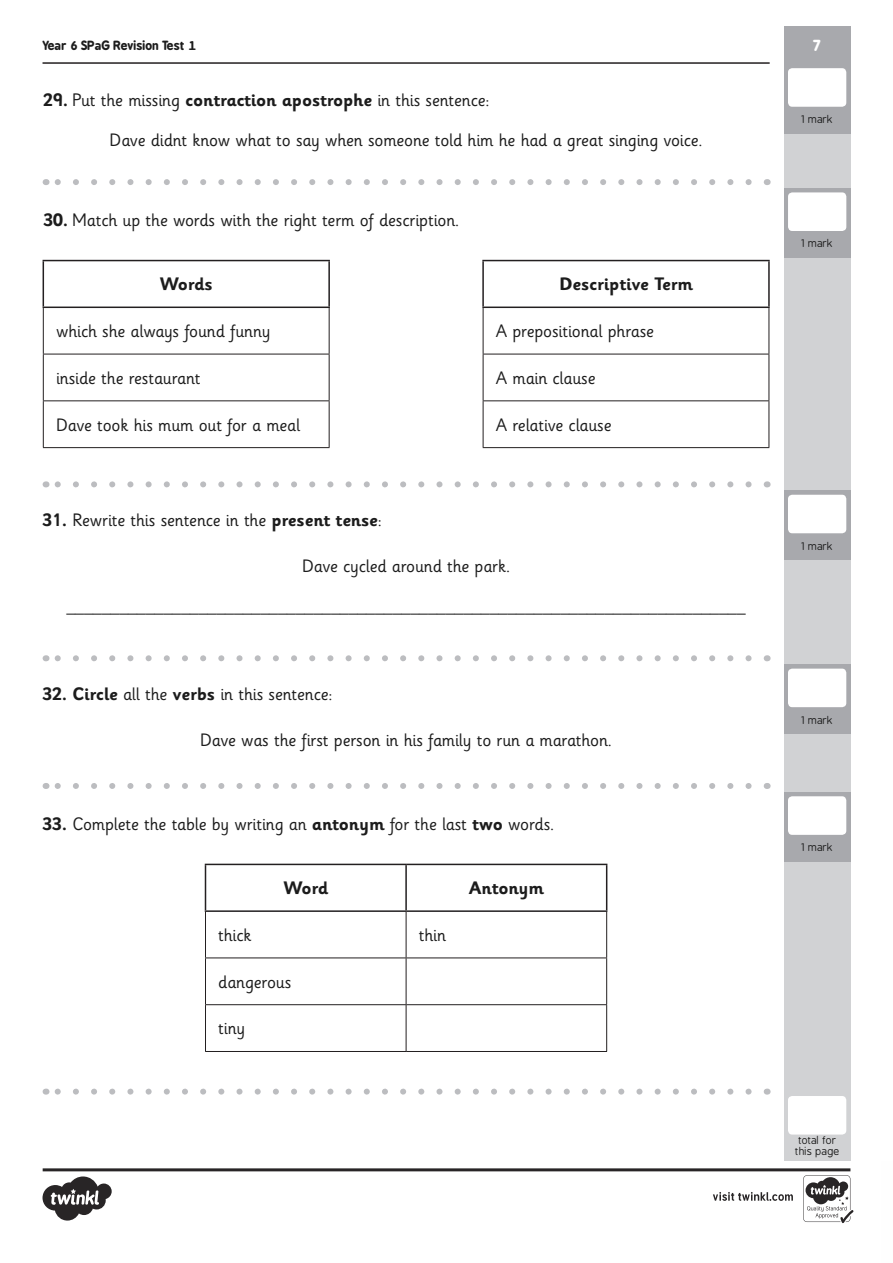
<style>
.page{position:relative;width:893px;height:1263px;background:#fff}
.page>*{position:absolute;margin:0;border:0;box-sizing:border-box;transform-origin:0 0}
.Questions{font:18px "Sassoon Infant Rg";letter-spacing:-.01em;color:#1c1c1c}
._1_2_3_4_5{font:18px "Sassoon Infant Rg";letter-spacing:-.01em;color:#1c1c1c}
.t1{font:700 18px "Sassoon Infant Rg";letter-spacing:-.01em;color:#1c1c1c}
.t2{font:700 15px "B Preplay";color:#fff}
.t3{font:700 12px "B Preplay";color:#1c1c1c}
.Marks{font:10.5px/10.5px "B Preplay";color:#1c1c1c;text-align:center}
.s1{font-weight:700}
</style>
<div class="page">
<div style="left:784px;top:41px;width:66px;height:1120px;background:#d1d2d4"></div>
<div style="left:784px;top:26px;width:66px;height:107px;background:#a8a9ad"></div>
<hr style="left:43px;top:62px;width:727px;height:2px;background:#231f20">
<div style="left:788px;top:1096px;width:58px;height:38px;background:#fff;border-radius:4px"></div>
<svg style="left:55px;top:1088px;width:694px;height:6px"></svg>
<div style="left:788px;top:68px;width:58px;height:39px;background:#fff;border-radius:4px"></div>
<svg style="left:43px;top:1168px;width:810px;height:55px"></svg>
<div style="left:784px;top:188px;width:66px;height:69px;background:#a8a9ad"></div>
<div style="left:788px;top:192px;width:58px;height:39px;background:#fff;border-radius:4px"></div>
<svg style="left:55px;top:179px;width:694px;height:6px"></svg>
<hr style="left:43px;top:260px;width:287px;height:1px;background:#231f20">
<hr style="left:43px;top:261px;width:1px;height:46px;background:#231f20">
<hr style="left:328px;top:261px;width:2px;height:46px;background:#231f20">
<hr style="left:43px;top:307px;width:287px;height:1px;background:#231f20">
<hr style="left:43px;top:308px;width:1px;height:46px;background:#231f20">
<hr style="left:329px;top:308px;width:1px;height:46px;background:#231f20">
<hr style="left:43px;top:354px;width:287px;height:1px;background:#231f20">
<hr style="left:43px;top:354px;width:1px;height:46px;background:#231f20">
<hr style="left:329px;top:354px;width:1px;height:46px;background:#231f20">
<hr style="left:43px;top:400px;width:287px;height:1px;background:#231f20">
<hr style="left:43px;top:401px;width:1px;height:46px;background:#231f20">
<hr style="left:329px;top:401px;width:1px;height:46px;background:#231f20">
<hr style="left:43px;top:447px;width:287px;height:1px;background:#231f20">
<hr style="left:482px;top:260px;width:288px;height:1px;background:#231f20">
<hr style="left:482px;top:261px;width:2px;height:46px;background:#231f20">
<hr style="left:768px;top:261px;width:2px;height:46px;background:#231f20">
<hr style="left:482px;top:307px;width:288px;height:1px;background:#231f20">
<hr style="left:483px;top:308px;width:1px;height:46px;background:#231f20">
<hr style="left:769px;top:308px;width:1px;height:46px;background:#231f20">
<hr style="left:483px;top:354px;width:286px;height:1px;background:#231f20">
<hr style="left:483px;top:354px;width:1px;height:46px;background:#231f20">
<hr style="left:769px;top:354px;width:1px;height:46px;background:#231f20">
<hr style="left:483px;top:400px;width:286px;height:1px;background:#231f20">
<hr style="left:483px;top:401px;width:1px;height:46px;background:#231f20">
<hr style="left:769px;top:401px;width:1px;height:46px;background:#231f20">
<hr style="left:483px;top:447px;width:286px;height:1px;background:#231f20">
<div style="left:784px;top:490px;width:66px;height:70px;background:#a8a9ad"></div>
<div style="left:788px;top:495px;width:58px;height:38px;background:#fff;border-radius:4px"></div>
<svg style="left:55px;top:481px;width:694px;height:6px"></svg>
<div style="left:784px;top:664px;width:66px;height:69px;background:#a8a9ad"></div>
<div style="left:788px;top:669px;width:58px;height:38px;background:#fff;border-radius:4px"></div>
<svg style="left:55px;top:655px;width:694px;height:6px"></svg>
<div style="left:784px;top:792px;width:66px;height:69px;background:#a8a9ad"></div>
<div style="left:788px;top:796px;width:58px;height:39px;background:#fff;border-radius:4px"></div>
<svg style="left:55px;top:783px;width:694px;height:6px"></svg>
<hr style="left:205px;top:864px;width:201px;height:1px;background:#231f20">
<hr style="left:205px;top:865px;width:1px;height:45px;background:#231f20">
<hr style="left:406px;top:864px;width:201px;height:1px;background:#231f20">
<hr style="left:405px;top:865px;width:2px;height:45px;background:#231f20">
<hr style="left:606px;top:865px;width:1px;height:45px;background:#231f20">
<hr style="left:205px;top:910px;width:201px;height:2px;background:#231f20">
<hr style="left:406px;top:910px;width:201px;height:2px;background:#231f20">
<hr style="left:205px;top:912px;width:1px;height:45px;background:#231f20">
<hr style="left:406px;top:912px;width:1px;height:45px;background:#231f20">
<hr style="left:606px;top:912px;width:1px;height:45px;background:#231f20">
<hr style="left:205px;top:957px;width:201px;height:1px;background:#231f20">
<hr style="left:205px;top:958px;width:1px;height:46px;background:#231f20">
<hr style="left:406px;top:957px;width:201px;height:1px;background:#231f20">
<hr style="left:406px;top:958px;width:1px;height:46px;background:#231f20">
<hr style="left:606px;top:958px;width:1px;height:46px;background:#231f20">
<hr style="left:205px;top:1004px;width:201px;height:1px;background:#231f20">
<hr style="left:205px;top:1005px;width:1px;height:46px;background:#231f20">
<hr style="left:406px;top:1004px;width:201px;height:1px;background:#231f20">
<hr style="left:406px;top:1005px;width:1px;height:46px;background:#231f20">
<hr style="left:606px;top:1005px;width:1px;height:46px;background:#231f20">
<hr style="left:205px;top:1051px;width:201px;height:1px;background:#231f20">
<hr style="left:406px;top:1051px;width:201px;height:1px;background:#231f20">
<p class="t3" style="left:43px;top:38px;width:155px">Year 6 SPaG Revision Test 1</p>
<p class="t2" style="left:813px;top:36px;width:10px">7</p>
<p class="_1_2_3_4_5" style="left:43px;top:90px;width:448px"><span class="s1">29.</span> Put the missing <span class="s1">contraction apostrophe</span> in this sentence:</p>
<p class="Questions" style="left:110px;top:130px;width:594px">Dave didnt know what to say when someone told him he had a great singing voice.</p>
<p class="_1_2_3_4_5" style="left:43px;top:210px;width:417px"><span class="s1">30.</span> Match up the words with the right term of description.</p>
<p class="t1" style="left:160px;top:274px;width:54px">Words</p>
<p class="Questions" style="left:56px;top:321px;width:216px">which she always found funny</p>
<p class="Questions" style="left:56px;top:368px;width:146px">inside the restaurant</p>
<p class="Questions" style="left:56px;top:415px;width:246px">Dave took his mum out for a meal</p>
<p class="t1" style="left:559px;top:274px;width:135px">Descriptive Term</p>
<p class="Questions" style="left:496px;top:321px;width:160px">A prepositional phrase</p>
<p class="Questions" style="left:496px;top:368px;width:101px">A main clause</p>
<p class="Questions" style="left:496px;top:415px;width:117px">A relative clause</p>
<p class="_1_2_3_4_5" style="left:43px;top:510px;width:341px"><span class="s1">31.</span> Rewrite this sentence in the <span class="s1">present tense</span>:</p>
<p class="Questions" style="left:302px;top:556px;width:210px">Dave cycled around the park.</p>
<p class="Questions" style="left:66px;top:596px;width:681px">_____________________________________________________________________________</p>
<p class="_1_2_3_4_5" style="left:43px;top:684px;width:291px"><span class="s1">32. Circle</span> all the <span class="s1">verbs</span> in this sentence:</p>
<p class="Questions" style="left:200px;top:730px;width:413px">Dave was the first person in his family to run a marathon.</p>
<p class="_1_2_3_4_5" style="left:43px;top:814px;width:513px"><span class="s1">33.</span> Complete the table by writing an <span class="s1">antonym</span> for the last <span class="s1">two</span> words.</p>
<p class="t1" style="left:283px;top:878px;width:46px">Word</p>
<p class="t1" style="left:469px;top:878px;width:77px">Antonym</p>
<p class="Questions" style="left:218px;top:925px;width:35px">thick</p>
<p class="Questions" style="left:419px;top:925px;width:29px">thin</p>
<p class="Questions" style="left:218px;top:972px;width:75px">dangerous</p>
<p class="Questions" style="left:218px;top:1018px;width:29px">tiny</p>
<p class="Marks" style="left:801px;top:114px;width:33px">1 mark</p>
<p class="Marks" style="left:801px;top:239px;width:33px">1 mark</p>
<p class="Marks" style="left:801px;top:541px;width:33px">1 mark</p>
<p class="Marks" style="left:801px;top:715px;width:33px">1 mark</p>
<p class="Marks" style="left:801px;top:843px;width:33px">1 mark</p>
<p class="Marks" style="left:795px;top:1136px;width:46px">total for this page</p>
</div>
